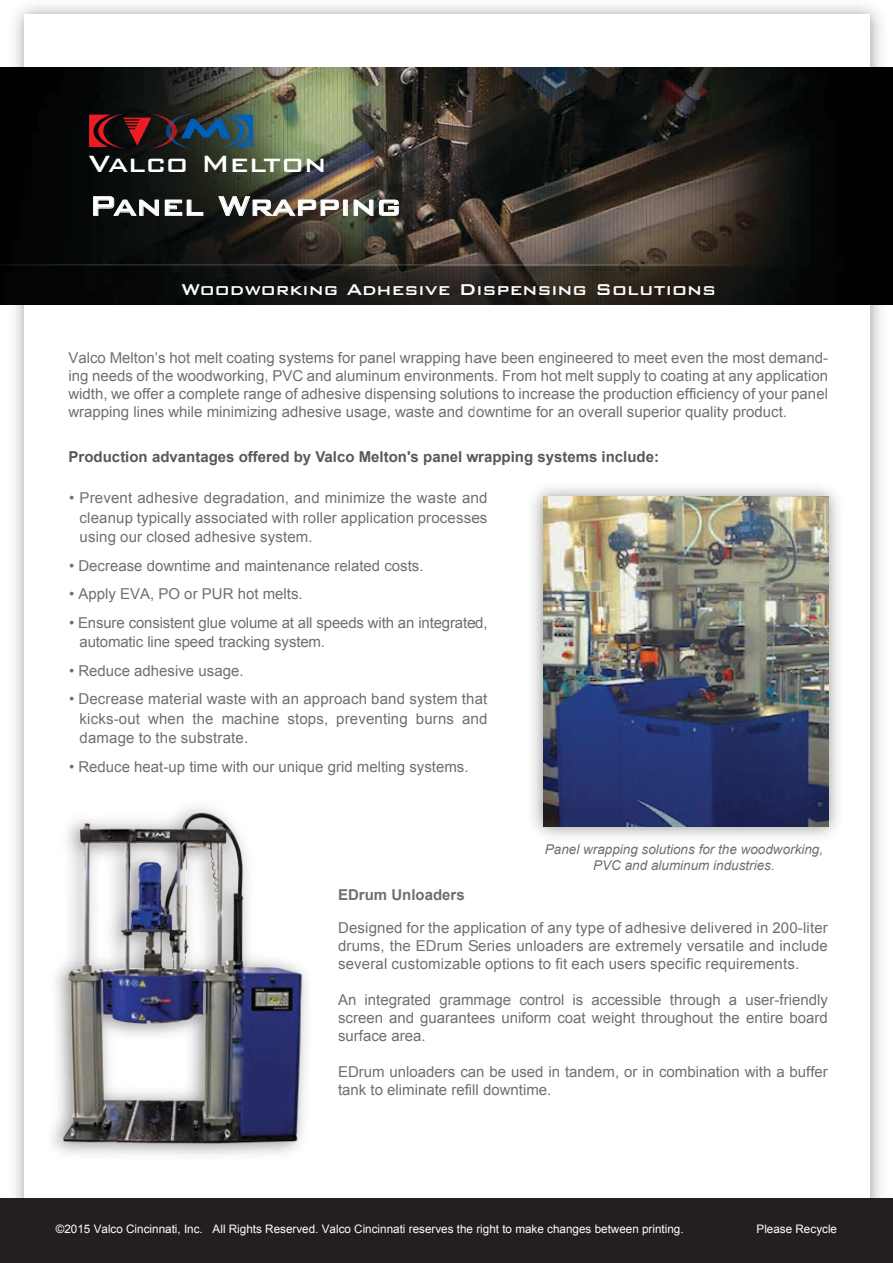
<style>
.page{position:relative;width:893px;height:1263px;background:#fff}
.page>*{position:absolute;margin:0;border:0;box-sizing:border-box;transform-origin:0 0}
.t1{font:500 36px "Bank Gothic BT";color:#fff}
.t2{font:500 31.5px "Bank Gothic BT";color:#fff}
.t3{font:500 21px "Bank Gothic BT";color:#fff}
.t4{font:15px/18px "Arial";color:#6d6f71;text-align:justify}
.t5{font:700 15px "Arial";color:#58595b}
.t6{font:700 15px "Arial";color:#6d6f71}
.t7{font:italic 13.5px/16.5px "Arial";color:#6d6f71;text-align:center}
.t8{font:11.7px "Arial";color:#fff}
</style>
<div class="page">
<img style="left:529px;top:344px;width:356px;height:627px">
<img style="left:543px;top:497px;width:285px;height:329px">
<img style="left:48px;top:803px;width:262px;height:356px">
<img style="left:0;top:67px;width:893px;height:238px">
<svg style="left:93px;top:196px;width:66px;height:20px"></svg>
<svg style="left:165px;top:199px;width:39px;height:17px"></svg>
<svg style="left:218px;top:196px;width:121px;height:20px;background:#625b53"></svg>
<div style="left:343px;top:200px;width:5px;height:16px;border:1px solid #fff"></div>
<svg style="left:353px;top:199px;width:46px;height:17px"></svg>
<svg style="left:89px;top:113px;width:164px;height:36px;background:#382b36"></svg>
<div style="left:0;top:1198px;width:893px;height:65px;background:#231f20"></div>
<h2 class="t2" style="left:89px;top:147px;width:239px">Valco Melton</h2>
<h1 class="t1" style="left:89px;top:186px;width:314px">Panel Wrapping</h1>
<h3 class="t3" style="left:181px;top:278px;width:536px">Woodworking Adhesive Dispensing Solutions</h3>
<p class="t4" style="left:68px;top:349px;width:761px">Valco Melton’s hot melt coating systems for panel wrapping have been engineered to meet even the most demand&shy;ing needs of the woodworking, PVC and aluminum environments. From hot melt supply to coating at any application width, we offer a complete range of adhesive dispensing solutions to increase the production efficiency of your panel wrapping lines while minimizing adhesive usage, waste and downtime for an overall superior quality product.</p>
<p class="t5" style="left:69px;top:447px;width:592px">Production advantages offered by Valco Melton's panel wrapping systems include:</p>
<p class="t4" style="left:80px;top:488px;width:409px;line-height:19.5px;text-indent:-10px">• Prevent adhesive degradation, and minimize the waste and cleanup typically associated with roller application processes using our closed adhesive system.</p>
<p class="t4" style="left:69px;top:556px;width:356px">• Decrease downtime and maintenance related costs.</p>
<p class="t4" style="left:69px;top:585px;width:235px">• Apply EVA, PO or PUR hot melts.</p>
<p class="t4" style="left:80px;top:613px;width:410px;line-height:19.5px;text-indent:-10px">• Ensure consistent glue volume at all speeds with an integrated, automatic line speed tracking system.</p>
<p class="t4" style="left:69px;top:661px;width:176px">• Reduce adhesive usage.</p>
<p class="t4" style="left:80px;top:689px;width:409px;line-height:19.5px;text-indent:-10px">• Decrease material waste with an approach band system that kicks-out when the machine stops, preventing burns and damage to the substrate.</p>
<p class="t4" style="left:69px;top:757px;width:401px">• Reduce heat-up time with our unique grid melting systems.</p>
<p class="t6" style="left:338px;top:884px;width:128px">EDrum Unloaders</p>
<p class="t7" style="left:545px;top:841px;width:280px">Panel wrapping solutions for the woodworking,<br>PVC and aluminum industries.</p>
<p class="t4" style="left:338px;top:919px;width:491px">Designed for the application of any type of adhesive delivered in 200-liter drums, the EDrum Series unloaders are extremely versatile and include several customizable options to fit each users specific requirements.</p>
<p class="t4" style="left:338px;top:991px;width:491px">An integrated grammage control is accessible through a user-friendly screen and guarantees uniform coat weight throughout the entire board surface area.</p>
<p class="t4" style="left:338px;top:1063px;width:491px">EDrum unloaders can be used in tandem, or in combination with a buffer tank to eliminate refill downtime.</p>
<p class="t8" style="left:56px;top:1221px;width:629px">©2015 Valco Cincinnati, Inc. All Rights Reserved. Valco Cincinnati reserves the right to make changes between printing.</p>
<p class="t8" style="left:756px;top:1221px;width:82px">Please Recycle</p>
</div>
